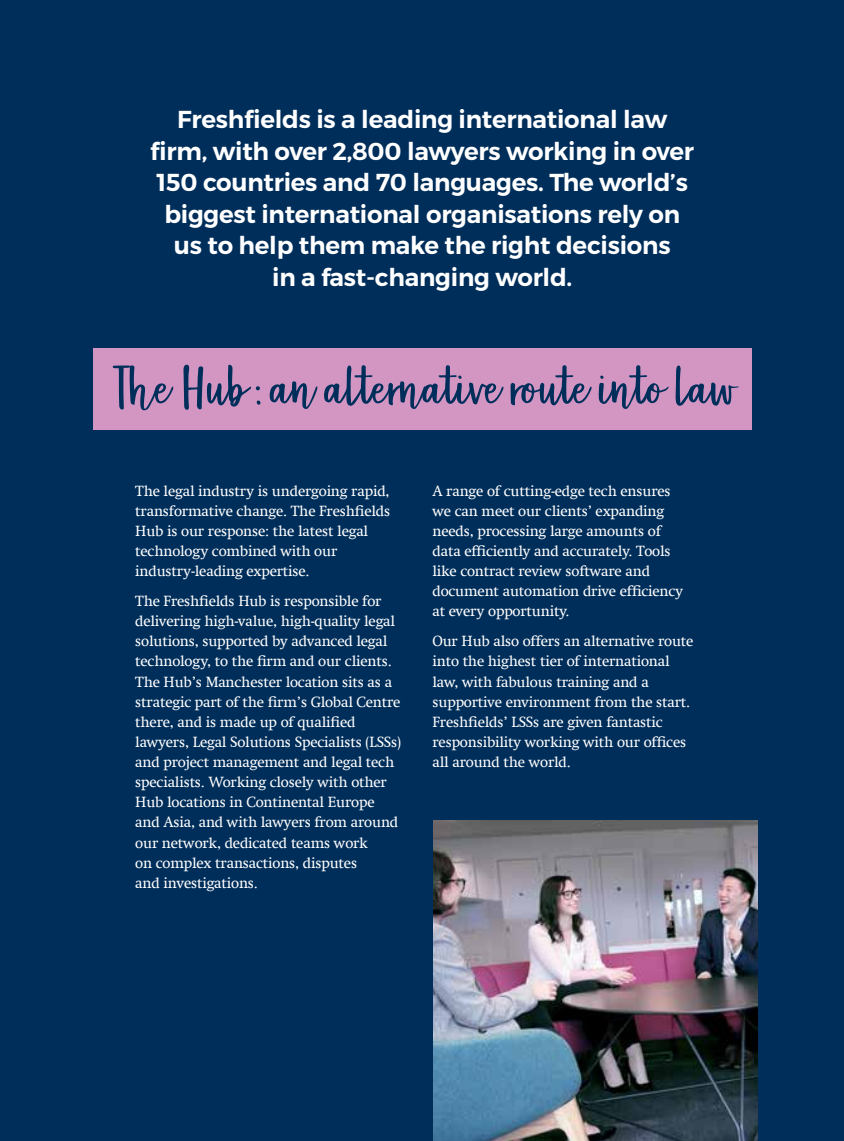
<style>
.page{position:relative;width:844px;height:1141px;background:#fff}
.page>*{position:absolute;margin:0;border:0;box-sizing:border-box;transform-origin:0 0}
.t1{font:63px "Lemon Meringue Script";letter-spacing:.015em;color:#002e5a}
.t2{font:600 24.5px/31.5px "Montserrat";letter-spacing:-.01em;color:#fff;text-align:center}
.t3{font:14.88px/20.1px "Swift Com";letter-spacing:-.015em;color:#fff}
</style>
<div class="page">
<div style="left:0;top:0;width:843px;height:1141px;background:#002e5a"></div>
<div style="left:93px;top:348px;width:658px;height:82px;background:#d396c3"></div>
<img style="left:433px;top:820px;width:323px;height:321px">
<p class="t2" style="left:150px;top:104px;width:545px">Freshfields is a leading international law firm, with over 2,800 lawyers working in over 150 countries and 70 languages. The world’s biggest international organisations rely on us to help them make the right decisions<br>in a fast-changing world.</p>
<h1 class="t1" style="left:110px;top:349px;width:624px">The Hub: an alternative route into law</h1>
<p class="t3" style="left:135px;top:480px;width:256px">The legal industry is undergoing rapid, transformative change. The Freshfields Hub is our response: the latest legal technology combined with our industry-leading expertise.</p>
<p class="t3" style="left:135px;top:591px;width:267px">The Freshfields Hub is responsible for delivering high-value, high-quality legal solutions, supported by advanced legal technology, to the firm and our clients.<br>The Hub’s Manchester location sits as a strategic part of the firm’s Global Centre there, and is made up of qualified lawyers, Legal Solutions Specialists (LSSs) and project management and legal tech specialists. Working closely with other Hub locations in Continental Europe and Asia, and with lawyers from around our network, dedicated teams work<br>on complex transactions, disputes<br>and investigations.</p>
<p class="t3" style="left:432px;top:480px;width:252px">A range of cutting-edge tech ensures we can meet our clients’ expanding needs, processing large amounts of data efficiently and accurately. Tools like contract review software and document automation drive efficiency at every opportunity.</p>
<p class="t3" style="left:432px;top:631px;width:262px">Our Hub also offers an alternative route into the highest tier of international law, with fabulous training and a supportive environment from the start.<br>Freshfields’ LSSs are given fantastic responsibility working with our offices all around the world.</p>
</div>
